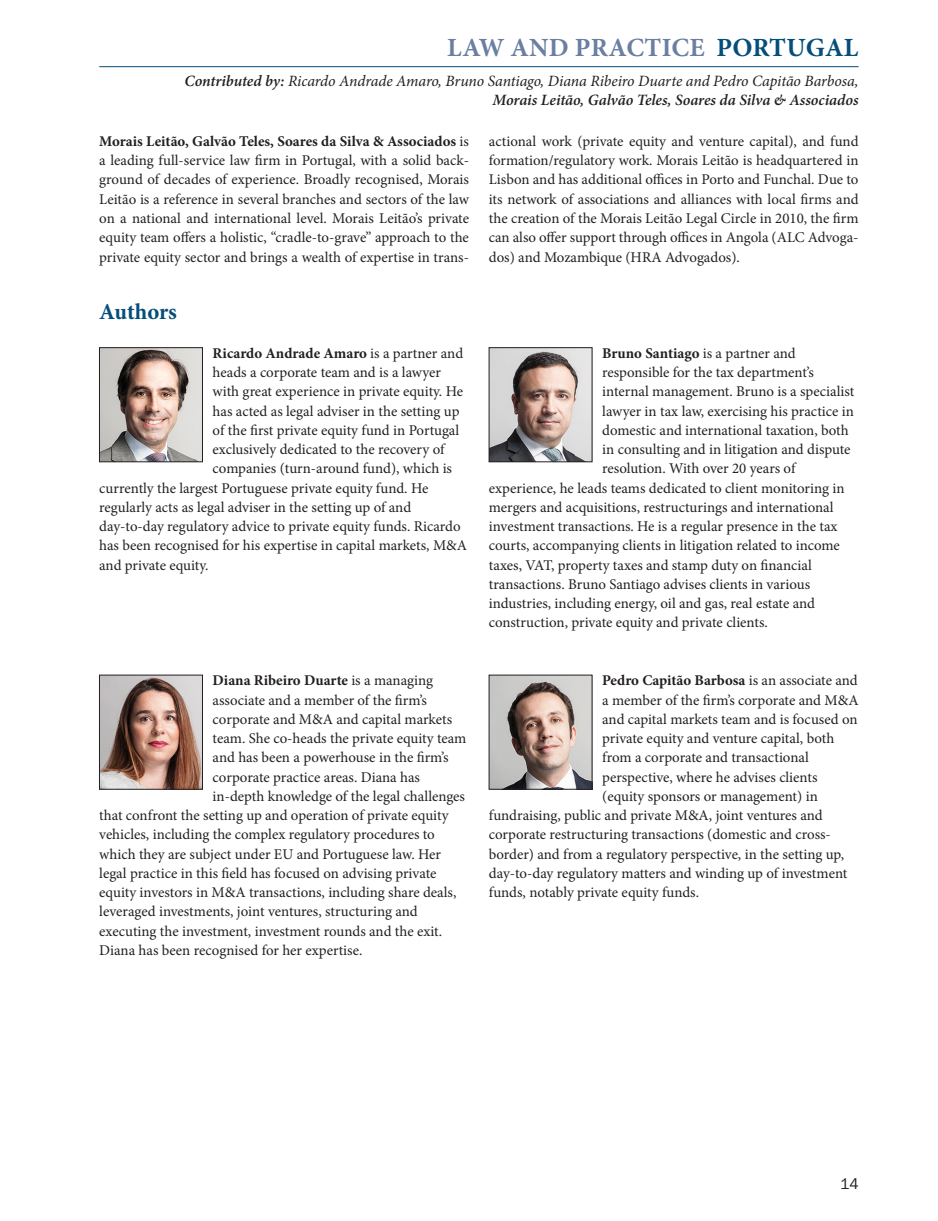
<style>
.page{position:relative;width:938px;height:1221px;background:#fff}
.page>*{position:absolute;margin:0;border:0;box-sizing:border-box;transform-origin:0 0}
.LPG_page_head_R{font:700 26.25px "Minion Pro";letter-spacing:.01em;color:#6a7fa1}
.Authors{font:700 22.75px "Minion Pro";letter-spacing:-.005em;color:#054e79}
.LPG_contributedBy{font:italic 15.75px/19.2px "Minion Pro";letter-spacing:-.01em;color:#231f20;text-align:right}
.t1{font:15.75px "Franklin Gothic URW Boo";color:#231f20}
.Author_paragraph{font:14.88px "Minion Pro";color:#231f20}
.Firm_paragraph{font:14.88px/19.2px "Minion Pro";color:#231f20;text-align:justify}
.Author_paragraph-2{font:700 14.88px "Minion Pro";color:#231f20}
.s1{color:#054e79}
.s2{font-weight:600}
.s3{font-weight:700}
.s4{font-weight:400}
</style>
<div class="page">
<hr style="left:99px;top:66px;width:759px;height:1px;background:#054e79">
<img style="left:101px;top:349px;width:100px;height:111px">
<div style="left:99px;top:347px;width:104px;height:115px;border:1px solid #231f20"></div>
<img style="left:101px;top:676px;width:100px;height:111px">
<div style="left:99px;top:674px;width:104px;height:115px;border:1px solid #231f20"></div>
<img style="left:491px;top:349px;width:99px;height:111px">
<div style="left:489px;top:347px;width:103px;height:115px;border:1px solid #231f20"></div>
<img style="left:491px;top:676px;width:99px;height:111px">
<p class="LPG_page_head_R" style="left:447px;top:29px;width:413px">LAW AND PRACTICE <span class="s1">PORTUGAL</span></p>
<p class="LPG_contributedBy" style="left:184px;top:71px;width:675px"><span class="s2">Contributed by:</span> Ricardo Andrade Amaro, Bruno Santiago, Diana Ribeiro Duarte and Pedro Capitão Barbosa,<br><span class="s2">Morais Leitão, Galvão Teles, Soares da Silva &amp; Associados</span></p>
<p class="Firm_paragraph" style="left:99px;top:132px;width:371px"><span class="s3">Morais Leitão, Galvão Teles, Soares da Silva &amp; Associados</span> is a leading full-service law firm in Portugal, with a solid back&shy;ground of decades of experience. Broadly recognised, Morais Leitão is a reference in several branches and sectors of the law on a national and international level. Morais Leitão’s private equity team offers a holistic, “cradle-to-grave” approach to the private equity sector and brings a wealth of expertise in trans-</p>
<p class="Firm_paragraph" style="left:489px;top:132px;width:371px">actional work (private equity and venture capital), and fund formation/regulatory work. Morais Leitão is headquartered in Lisbon and has additional offices in Porto and Funchal. Due to its network of associations and alliances with local firms and the creation of the Morais Leitão Legal Circle in 2010, the firm can also offer support through offices in Angola (ALC Advoga&shy;dos) and Mozambique (HRA Advogados).</p>
<p class="Authors" style="left:99px;top:296px;width:79px">Authors</p>
<p class="Author_paragraph-2" style="left:213px;top:342px;width:252px">Ricardo Andrade Amaro <span class="s4">is a partner and</span></p>
<p class="Author_paragraph" style="left:213px;top:362px;width:230px">heads a corporate team and is a lawyer</p>
<p class="Author_paragraph" style="left:213px;top:381px;width:252px">with great experience in private equity. He</p>
<p class="Author_paragraph" style="left:213px;top:401px;width:248px">has acted as legal adviser in the setting up</p>
<p class="Author_paragraph" style="left:213px;top:420px;width:248px">of the first private equity fund in Portugal</p>
<p class="Author_paragraph" style="left:213px;top:439px;width:233px">exclusively dedicated to the recovery of</p>
<p class="Author_paragraph" style="left:213px;top:458px;width:241px">companies (turn-around fund), which is</p>
<p class="Author_paragraph" style="left:99px;top:478px;width:330px">currently the largest Portuguese private equity fund. He</p>
<p class="Author_paragraph" style="left:99px;top:497px;width:313px">regularly acts as legal adviser in the setting up of and</p>
<p class="Author_paragraph" style="left:99px;top:516px;width:363px">day-to-day regulatory advice to private equity funds. Ricardo</p>
<p class="Author_paragraph" style="left:99px;top:535px;width:369px">has been recognised for his expertise in capital markets, M&amp;A</p>
<p class="Author_paragraph" style="left:99px;top:555px;width:111px">and private equity.</p>
<p class="Author_paragraph-2" style="left:602px;top:342px;width:195px">Bruno Santiago <span class="s4">is a partner and</span></p>
<p class="Author_paragraph" style="left:602px;top:362px;width:213px">responsible for the tax department’s</p>
<p class="Author_paragraph" style="left:602px;top:381px;width:254px">internal management. Bruno is a specialist</p>
<p class="Author_paragraph" style="left:602px;top:401px;width:253px">lawyer in tax law, exercising his practice in</p>
<p class="Author_paragraph" style="left:602px;top:420px;width:248px">domestic and international taxation, both</p>
<p class="Author_paragraph" style="left:602px;top:439px;width:250px">in consulting and in litigation and dispute</p>
<p class="Author_paragraph" style="left:602px;top:458px;width:195px">resolution. With over 20 years of</p>
<p class="Author_paragraph" style="left:489px;top:478px;width:357px">experience, he leads teams dedicated to client monitoring in</p>
<p class="Author_paragraph" style="left:489px;top:497px;width:346px">mergers and acquisitions, restructurings and international</p>
<p class="Author_paragraph" style="left:489px;top:516px;width:350px">investment transactions. He is a regular presence in the tax</p>
<p class="Author_paragraph" style="left:489px;top:535px;width:352px">courts, accompanying clients in litigation related to income</p>
<p class="Author_paragraph" style="left:489px;top:555px;width:324px">taxes, VAT, property taxes and stamp duty on financial</p>
<p class="Author_paragraph" style="left:489px;top:574px;width:323px">transactions. Bruno Santiago advises clients in various</p>
<p class="Author_paragraph" style="left:489px;top:593px;width:328px">industries, including energy, oil and gas, real estate and</p>
<p class="Author_paragraph" style="left:489px;top:612px;width:280px">construction, private equity and private clients.</p>
<p class="Author_paragraph-2" style="left:213px;top:670px;width:222px">Diana Ribeiro Duarte <span class="s4">is a managing</span></p>
<p class="Author_paragraph" style="left:213px;top:689px;width:216px">associate and a member of the firm’s</p>
<p class="Author_paragraph" style="left:213px;top:709px;width:241px">corporate and M&amp;A and capital markets</p>
<p class="Author_paragraph" style="left:213px;top:728px;width:255px">team. She co-heads the private equity team</p>
<p class="Author_paragraph" style="left:213px;top:747px;width:237px">and has been a powerhouse in the firm’s</p>
<p class="Author_paragraph" style="left:213px;top:766px;width:209px">corporate practice areas. Diana has</p>
<p class="Author_paragraph" style="left:213px;top:786px;width:254px">in-depth knowledge of the legal challenges</p>
<p class="Author_paragraph" style="left:99px;top:805px;width:351px">that confront the setting up and operation of private equity</p>
<p class="Author_paragraph" style="left:99px;top:824px;width:337px">vehicles, including the complex regulatory procedures to</p>
<p class="Author_paragraph" style="left:99px;top:843px;width:343px">which they are subject under EU and Portuguese law. Her</p>
<p class="Author_paragraph" style="left:99px;top:863px;width:339px">legal practice in this field has focused on advising private</p>
<p class="Author_paragraph" style="left:99px;top:882px;width:359px">equity investors in M&amp;A transactions, including share deals,</p>
<p class="Author_paragraph" style="left:99px;top:901px;width:320px">leveraged investments, joint ventures, structuring and</p>
<p class="Author_paragraph" style="left:99px;top:920px;width:344px">executing the investment, investment rounds and the exit.</p>
<p class="Author_paragraph" style="left:99px;top:940px;width:265px">Diana has been recognised for her expertise.</p>
<p class="Author_paragraph-2" style="left:602px;top:670px;width:257px">Pedro Capitão Barbosa <span class="s4">is an associate and</span></p>
<p class="Author_paragraph" style="left:602px;top:689px;width:258px">a member of the firm’s corporate and M&amp;A</p>
<p class="Author_paragraph" style="left:602px;top:709px;width:257px">and capital markets team and is focused on</p>
<p class="Author_paragraph" style="left:602px;top:728px;width:234px">private equity and venture capital, both</p>
<p class="Author_paragraph" style="left:602px;top:747px;width:208px">from a corporate and transactional</p>
<p class="Author_paragraph" style="left:602px;top:766px;width:217px">perspective, where he advises clients</p>
<p class="Author_paragraph" style="left:602px;top:786px;width:217px">(equity sponsors or management) in</p>
<p class="Author_paragraph" style="left:489px;top:805px;width:335px">fundraising, public and private M&amp;A, joint ventures and</p>
<p class="Author_paragraph" style="left:489px;top:824px;width:343px">corporate restructuring transactions (domestic and cross-</p>
<p class="Author_paragraph" style="left:489px;top:843px;width:357px">border) and from a regulatory perspective, in the setting up,</p>
<p class="Author_paragraph" style="left:489px;top:863px;width:360px">day-to-day regulatory matters and winding up of investment</p>
<p class="Author_paragraph" style="left:489px;top:882px;width:212px">funds, notably private equity funds.</p>
<p class="t1" style="left:840px;top:1174px;width:20px">14</p>
</div>
